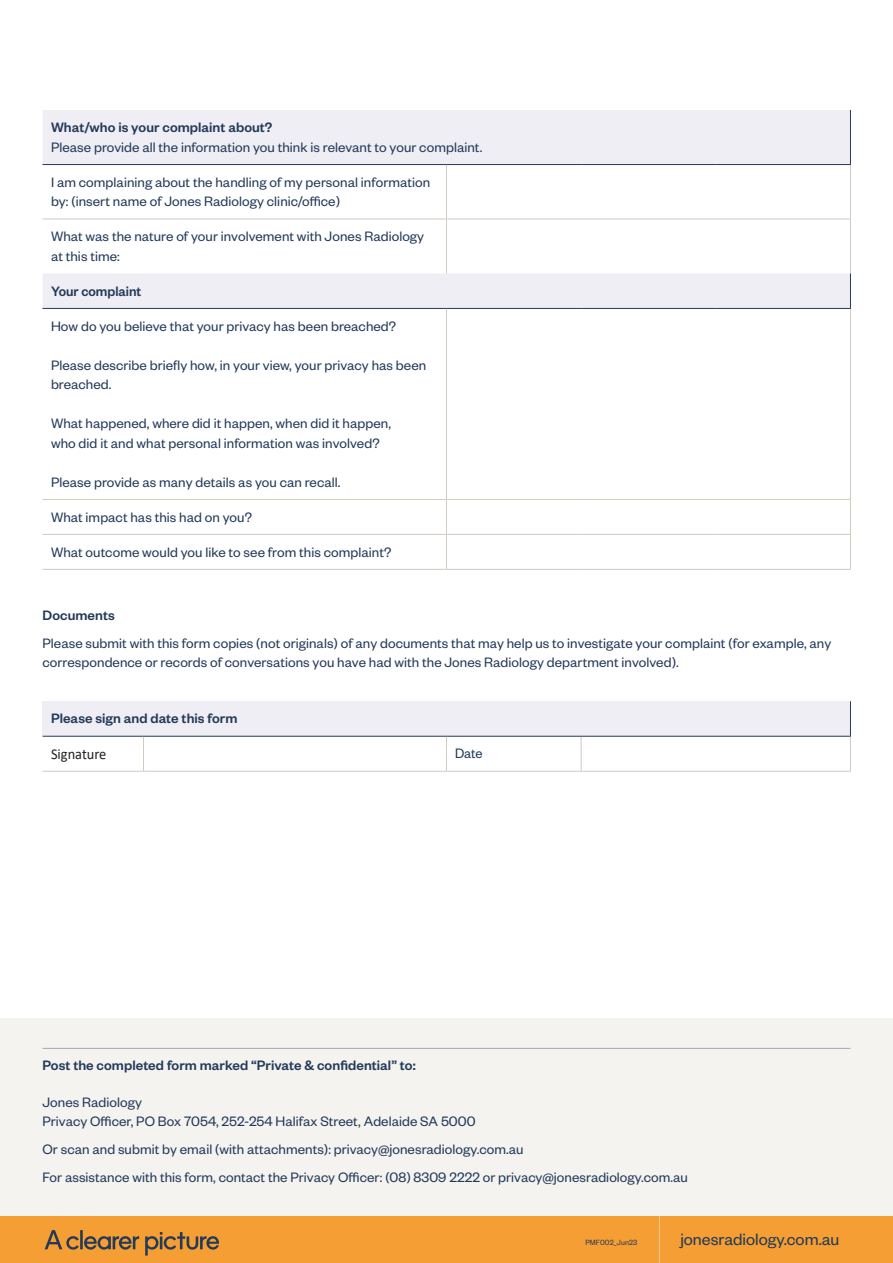
<style>
.page{position:relative;width:893px;height:1263px;background:#fff}
.page>*{position:absolute;margin:0;border:0;box-sizing:border-box;transform-origin:0 0}
.t1{font:18px "Founders Grotesk";color:#243a59}
.t2{font:15px/19.5px "Founders Grotesk";letter-spacing:.005em;color:#243a59}
.t3{font:500 15px "Founders Grotesk";letter-spacing:.005em;color:#243a59}
.t4{font:500 15px "Founders Grotesk";letter-spacing:.005em;color:#243a59;scale:.96 1}
.t5{font:15px "Calibri";color:#231f20;scale:.96 1}
.t6{font:15px "Founders Grotesk";letter-spacing:.005em;color:#243a59;scale:.96 1}
.t7{font:8.25px "Founders Grotesk";letter-spacing:.015em;color:#243a59;scale:.96 1}
.s1{font-weight:500}
</style>
<div class="page">
<div style="left:0;top:1019px;width:893px;height:244px;background:#f4f3f0"></div>
<hr style="left:43px;top:1048px;width:807px;height:1px;background:#aaaab8">
<div style="left:0;top:1216px;width:893px;height:47px;background:#f49e33"></div>
<hr style="left:659px;top:1216px;width:1px;height:47px;background:#facb92">
<svg style="left:45px;top:1230px;width:174px;height:25px"></svg>
<svg style="left:43px;top:110px;width:807px;height:198px"></svg>
<hr style="left:446px;top:165px;width:1px;height:54px;background:#d0cac0">
<hr style="left:850px;top:165px;width:1px;height:54px;background:#d0cac0">
<hr style="left:43px;top:219px;width:403px;height:1px;background:#d0cac0">
<hr style="left:446px;top:219px;width:135px;height:1px;background:#d0cac0">
<hr style="left:446px;top:219px;width:1px;height:54px;background:#d0cac0">
<hr style="left:581px;top:219px;width:135px;height:1px;background:#d0cac0">
<hr style="left:716px;top:219px;width:135px;height:1px;background:#d0cac0">
<hr style="left:850px;top:219px;width:1px;height:54px;background:#d0cac0">
<hr style="left:446px;top:309px;width:1px;height:190px;background:#d0cac0">
<hr style="left:850px;top:309px;width:1px;height:190px;background:#d0cac0">
<hr style="left:43px;top:499px;width:403px;height:1px;background:#d0cac0">
<hr style="left:446px;top:499px;width:135px;height:1px;background:#d0cac0">
<hr style="left:446px;top:500px;width:1px;height:34px;background:#d0cac0">
<hr style="left:581px;top:499px;width:135px;height:1px;background:#d0cac0">
<hr style="left:716px;top:499px;width:135px;height:1px;background:#d0cac0">
<hr style="left:850px;top:500px;width:1px;height:34px;background:#d0cac0">
<hr style="left:43px;top:534px;width:403px;height:1px;background:#d0cac0">
<hr style="left:446px;top:534px;width:135px;height:1px;background:#d0cac0">
<hr style="left:446px;top:535px;width:1px;height:34px;background:#d0cac0">
<hr style="left:581px;top:534px;width:135px;height:1px;background:#d0cac0">
<hr style="left:716px;top:534px;width:135px;height:1px;background:#d0cac0">
<hr style="left:850px;top:535px;width:1px;height:34px;background:#d0cac0">
<hr style="left:43px;top:569px;width:403px;height:1px;background:#d0cac0">
<hr style="left:446px;top:569px;width:135px;height:1px;background:#d0cac0">
<hr style="left:581px;top:569px;width:135px;height:1px;background:#d0cac0">
<hr style="left:716px;top:569px;width:135px;height:1px;background:#d0cac0">
<hr style="left:850px;top:110px;width:1px;height:54px;background:#243a59">
<hr style="left:43px;top:164px;width:403px;height:1px;background:#243a59">
<hr style="left:446px;top:164px;width:135px;height:1px;background:#243a59">
<hr style="left:581px;top:164px;width:135px;height:1px;background:#243a59">
<hr style="left:716px;top:164px;width:135px;height:1px;background:#243a59">
<hr style="left:850px;top:273px;width:1px;height:35px;background:#243a59">
<hr style="left:43px;top:308px;width:403px;height:1px;background:#243a59">
<hr style="left:446px;top:308px;width:135px;height:1px;background:#243a59">
<hr style="left:581px;top:308px;width:135px;height:1px;background:#243a59">
<hr style="left:716px;top:308px;width:135px;height:1px;background:#243a59">
<div style="left:43px;top:701px;width:807px;height:35px;background:#efeef4"></div>
<hr style="left:43px;top:771px;width:101px;height:1px;background:#d0cac0">
<hr style="left:144px;top:771px;width:302px;height:1px;background:#d0cac0">
<hr style="left:446px;top:771px;width:135px;height:1px;background:#d0cac0">
<hr style="left:581px;top:771px;width:270px;height:1px;background:#d0cac0">
<hr style="left:143px;top:737px;width:1px;height:34px;background:#d0cac0">
<hr style="left:446px;top:737px;width:1px;height:34px;background:#d0cac0">
<hr style="left:581px;top:737px;width:1px;height:34px;background:#d0cac0">
<hr style="left:850px;top:737px;width:1px;height:34px;background:#d0cac0">
<hr style="left:850px;top:701px;width:1px;height:35px;background:#243a59">
<hr style="left:43px;top:736px;width:101px;height:1px;background:#243a59">
<hr style="left:144px;top:736px;width:302px;height:1px;background:#243a59">
<hr style="left:446px;top:736px;width:135px;height:1px;background:#243a59">
<hr style="left:581px;top:736px;width:270px;height:1px;background:#243a59">
<p class="t2" style="left:51px;top:117px;width:433px"><span class="s1">What/who is your complaint about?<br></span>Please provide all the information you think is relevant to your complaint.</p>
<p class="t2" style="left:51px;top:171px;width:381px">I am complaining about the handling of my personal information by: (insert name of Jones Radiology clinic/office)</p>
<p class="t2" style="left:51px;top:226px;width:375px">What was the nature of your involvement with Jones Radiology at this time:</p>
<p class="t4" style="left:51px;top:281px;width:96px">Your complaint</p>
<p class="t2" style="left:51px;top:315px;width:347px">How do you believe that your privacy has been breached?</p>
<p class="t2" style="left:51px;top:354px;width:377px">Please describe briefly how, in your view, your privacy has been breached.</p>
<p class="t2" style="left:51px;top:413px;width:341px">What happened, where did it happen, when did it happen, who did it and what personal information was involved?</p>
<p class="t2" style="left:51px;top:471px;width:291px">Please provide as many details as you can recall.</p>
<p class="t2" style="left:51px;top:506px;width:202px">What impact has this had on you?</p>
<p class="t2" style="left:51px;top:541px;width:342px">What outcome would you like to see from this complaint?</p>
<p class="t3" style="left:43px;top:606px;width:74px">Documents</p>
<p class="t2" style="left:43px;top:632px;width:790px">Please submit with this form copies (not originals) of any documents that may help us to investigate your complaint (for example, any correspondence or records of conversations you have had with the Jones Radiology department involved).</p>
<p class="t3" style="left:51px;top:709px;width:188px">Please sign and date this form</p>
<p class="t5" style="left:51px;top:743px;width:59px">Signature</p>
<p class="t6" style="left:455px;top:744px;width:30px">Date</p>
<p class="t3" style="left:43px;top:1056px;width:375px">Post the completed form marked “Private &amp; confidential” to:</p>
<p class="t2" style="left:43px;top:1091px;width:435px">Jones Radiology<br>Privacy Officer, PO Box 7054, 252-254 Halifax Street, Adelaide SA 5000</p>
<p class="t2" style="left:43px;top:1139px;width:482px">Or scan and submit by email (with attachments): privacy@jonesradiology.com.au</p>
<p class="t2" style="left:43px;top:1167px;width:647px">For assistance with this form, contact the Privacy Officer: (08) 8309 2222 or privacy@jonesradiology.com.au</p>
<p class="t7" style="left:585px;top:1237px;width:56px">PMF002_Jun23</p>
<p class="t1" style="left:680px;top:1228px;width:160px">jonesradiology.com.au</p>
</div>
